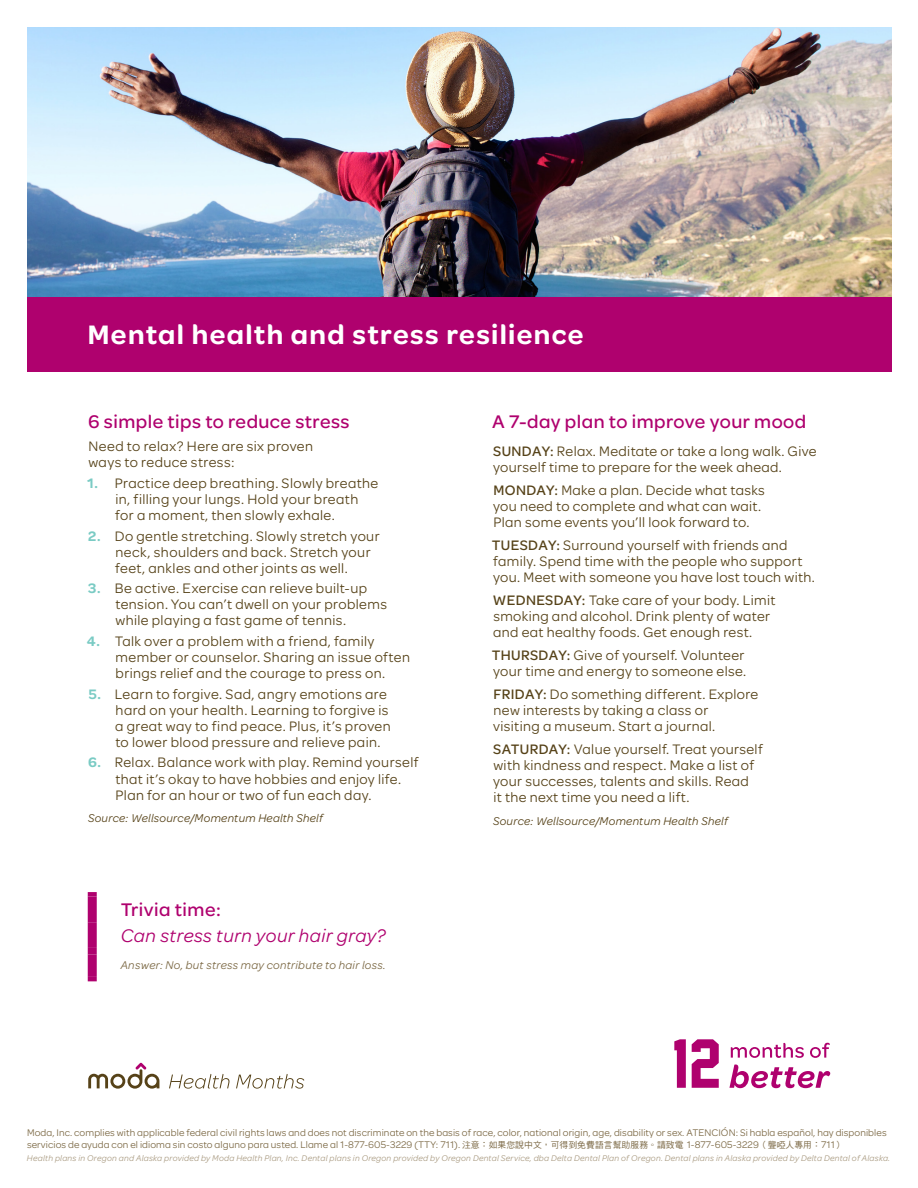
<style>
.page{position:relative;width:918px;height:1188px;background:#fff}
.page>*{position:absolute;margin:0;border:0;box-sizing:border-box;transform-origin:0 0}
.Topic_-_member_flyer{font:600 28.5px "Omnes Moda";letter-spacing:.045em;color:#fff}
.Subhead_-_member_fly{font:500 19.5px "Omnes Moda";letter-spacing:.025em;color:#af016e}
.Footnote{font:500 19.5px "Omnes Moda";letter-spacing:.025em;color:#af016e}
.Subhead_-_member_fly-2{font:italic 19.5px "Omnes Moda";letter-spacing:.025em;color:#af016e}
.Body_-_member_flyer{font:14.7px/16.2px "Omnes Moda";letter-spacing:.025em;color:#564218}
.Numbered_list_-_memb{font:14.7px/16.2px "Omnes Moda";letter-spacing:.03em;color:#564218}
.Footnote-2{font:italic 12px "Omnes Moda";letter-spacing:.025em;color:#564218}
.Moda_-_Legal{font:italic 12px "Omnes Moda";letter-spacing:.025em;color:#7c6945}
.Moda_-_Intro_paragra{font:10.2px/11.7px "Omnes Moda";letter-spacing:.01em;color:#7c6945}
.Moda_-_Legal-2{font:italic 8.85px "Omnes Moda";letter-spacing:.025em;color:#aa9c83}
.s1{font-weight:600;color:#7acbc4}
.s2{font-weight:500}
.s3{font-family:"DF Hei Std W5";font-size:8.7px}
</style>
<div class="page">
<img style="left:27px;top:27px;width:865px;height:270px">
<div style="left:88px;top:892px;width:9px;height:5px;background:#af016e"></div>
<div style="left:88px;top:897px;width:9px;height:25px;background:#af016e"></div>
<div style="left:88px;top:922px;width:9px;height:26px;background:#af016e"></div>
<div style="left:88px;top:948px;width:9px;height:7px;background:#af016e"></div>
<div style="left:88px;top:955px;width:9px;height:22px;background:#af016e"></div>
<svg style="left:88px;top:977px;width:9px;height:4px"></svg>
<div style="left:27px;top:297px;width:865px;height:74px;background:#af016e"></div>
<svg style="left:674px;top:1039px;width:12px;height:49px"></svg>
<svg style="left:692px;top:1039px;width:27px;height:49px"></svg>
<svg style="left:729px;top:1064px;width:101px;height:24px"></svg>
<svg style="left:731px;top:1043px;width:73px;height:15px"></svg>
<svg style="left:810px;top:1043px;width:20px;height:15px"></svg>
<svg style="left:88px;top:1063px;width:71px;height:26px"></svg>
<svg style="left:169px;top:1074px;width:61px;height:15px"></svg>
<svg style="left:236px;top:1074px;width:68px;height:15px"></svg>
<p class="Topic_-_member_flyer" style="left:88px;top:314px;width:497px">Mental health and stress resilience</p>
<p class="Subhead_-_member_fly" style="left:88px;top:408px;width:263px">6 simple tips to reduce stress</p>
<p class="Body_-_member_flyer" style="left:88px;top:437px;width:226px">Need to relax? Here are six proven ways to reduce stress:</p>
<p class="Numbered_list_-_memb" style="left:115px;top:474px;width:265px;text-indent:-28px"><span class="s1">1.</span> Practice deep breathing. Slowly breathe in, filling your lungs. Hold your breath for a moment, then slowly exhale.</p>
<p class="Numbered_list_-_memb" style="left:115px;top:527px;width:266px;text-indent:-27px"><span class="s1">2.</span> Do gentle stretching. Slowly stretch your neck, shoulders and back. Stretch your feet, ankles and other joints as well.</p>
<p class="Numbered_list_-_memb" style="left:115px;top:579px;width:273px;text-indent:-27px"><span class="s1">3.</span> Be active. Exercise can relieve built-up tension. You can’t dwell on your problems while playing a fast game of tennis.</p>
<p class="Numbered_list_-_memb" style="left:116px;top:632px;width:296px;text-indent:-29px"><span class="s1">4.</span> Talk over a problem with a friend, family member or counselor. Sharing an issue often brings relief and the courage to press on.</p>
<p class="Numbered_list_-_memb" style="left:115px;top:685px;width:277px;text-indent:-26px"><span class="s1">5.</span> Learn to forgive. Sad, angry emotions are hard on your health. Learning to forgive is a great way to find peace. Plus, it’s proven to lower blood pressure and relieve pain.</p>
<p class="Numbered_list_-_memb" style="left:115px;top:754px;width:305px;text-indent:-27px"><span class="s1">6.</span> Relax. Balance work with play. Remind yourself that it’s okay to have hobbies and enjoy life.<br>Plan for an hour or two of fun each day.</p>
<p class="Footnote-2" style="left:88px;top:810px;width:236px">Source: Wellsource/Momentum Health Shelf</p>
<p class="Subhead_-_member_fly" style="left:121px;top:896px;width:102px">Trivia time:</p>
<p class="Subhead_-_member_fly-2" style="left:121px;top:922px;width:266px">Can stress turn your hair gray?</p>
<p class="Moda_-_Legal" style="left:121px;top:957px;width:266px">Answer: No, but stress may contribute to hair loss.</p>
<p class="Footnote" style="left:492px;top:408px;width:316px">A 7-day plan to improve your mood</p>
<p class="Body_-_member_flyer" style="left:493px;top:442px;width:325px"><span class="s2">SUNDAY:</span> Relax. Meditate or take a long walk. Give yourself time to prepare for the week ahead.</p>
<p class="Body_-_member_flyer" style="left:493px;top:481px;width:273px"><span class="s2">MONDAY:</span> Make a plan. Decide what tasks you need to complete and what can wait.<br>Plan some events you’ll look forward to.</p>
<p class="Body_-_member_flyer" style="left:492px;top:536px;width:325px"><span class="s2">TUESDAY:</span> Surround yourself with friends and family. Spend time with the people who support you. Meet with someone you have lost touch with.</p>
<p class="Body_-_member_flyer" style="left:493px;top:591px;width:284px"><span class="s2">WEDNESDAY:</span> Take care of your body. Limit smoking and alcohol. Drink plenty of water and eat healthy foods. Get enough rest.</p>
<p class="Body_-_member_flyer" style="left:492px;top:646px;width:256px"><span class="s2">THURSDAY:</span> Give of yourself. Volunteer your time and energy to someone else.</p>
<p class="Body_-_member_flyer" style="left:493px;top:685px;width:267px"><span class="s2">FRIDAY:</span> Do something different. Explore new interests by taking a class or<br>visiting a museum. Start a journal.</p>
<p class="Body_-_member_flyer" style="left:493px;top:740px;width:271px"><span class="s2">SATURDAY:</span> Value yourself. Treat yourself with kindness and respect. Make a list of your successes, talents and skills. Read<br>it the next time you need a lift.</p>
<p class="Footnote-2" style="left:493px;top:813px;width:236px">Source: Wellsource/Momentum Health Shelf</p>
<p class="Moda_-_Intro_paragra" style="left:27px;top:1127px;width:861px">Moda, Inc. complies with applicable federal civil rights laws and does not discriminate on the basis of race, color, national origin, age, disability or sex. ATENCIÓN: Si habla español, hay disponibles servicios de ayuda con el idioma sin costo alguno para usted. Llame al 1-877-605-3229 (TTY: 711). <span class="s3">注意：如果您說中文，可得到免費語言幫助服務。請致電</span> 1-877-605-3229<span class="s3">（聾啞人專用：</span>711<span class="s3">）</span></p>
<p class="Moda_-_Legal-2" style="left:27px;top:1152px;width:865px">Health plans in Oregon and Alaska provided by Moda Health Plan, Inc. Dental plans in Oregon provided by Oregon Dental Service, dba Delta Dental Plan of Oregon. Dental plans in Alaska provided by Delta Dental of Alaska.</p>
</div>
